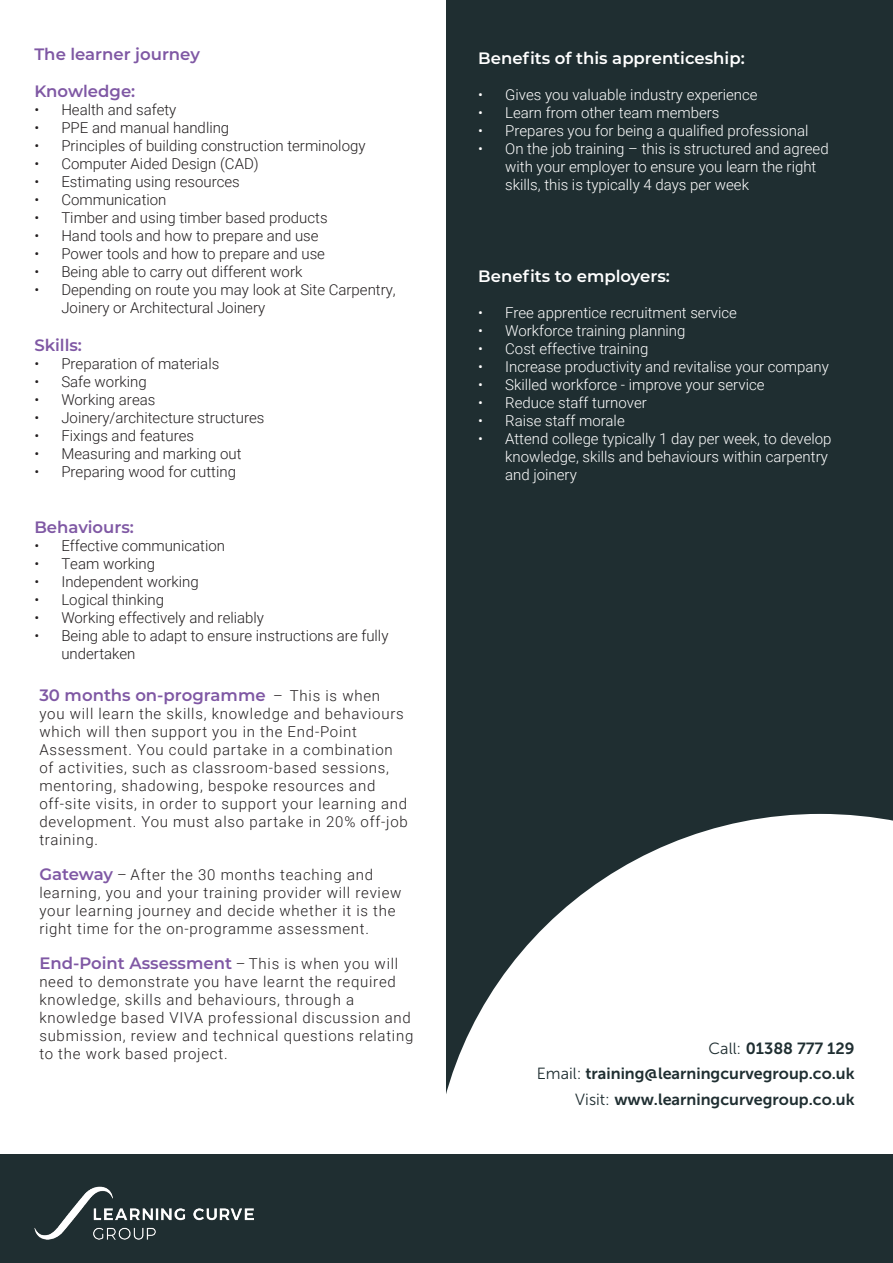
<style>
.page{position:relative;width:893px;height:1263px;background:#fff}
.page>*{position:absolute;margin:0;border:0;box-sizing:border-box;transform-origin:0 0}
.B1{font:600 16.5px "Montserrat";color:#7f58a4}
.t1{font:600 16.5px "Montserrat";color:#fff}
.t2{font:16.2px/25.3px "Museo Sans 700";color:#1f2e31;text-align:right}
.B1-2{font:300 15px/18px "Roboto";letter-spacing:.05em;color:#231f20}
.B1-3{font:300 15px/18px "Roboto";color:#231f20}
.t3{font:300 15px/18px "Roboto";color:#fff}
.s1{font-family:"Roboto";font-weight:300;font-size:15px;color:#231f20}
.s2{font-family:"Montserrat";font-weight:600;font-size:16.5px;color:#7f58a4}
.s3{font-family:"Museo Sans 300"}
</style>
<div class="page">
<div style="left:446px;top:0;width:447px;height:1263px;background:#1f2e31"></div>
<svg style="left:446px;top:814px;width:447px;height:340px;fill:#fff"></svg>
<div style="left:0;top:1154px;width:893px;height:109px;background:#1f2e31"></div>
<img style="left:34px;top:1186px;width:219px;height:53px">
<p class="B1" style="left:34px;top:42px;width:167px">The learner journey</p>
<p class="B1" style="left:34px;top:80px;width:102px">Knowledge:</p>
<p class="B1-3" style="left:34px;top:100px;width:144px">• Health and safety</p>
<p class="B1-3" style="left:34px;top:118px;width:196px">• PPE and manual handling</p>
<p class="B1-3" style="left:34px;top:136px;width:333px">• Principles of building construction terminology</p>
<p class="B1-3" style="left:34px;top:154px;width:226px">• Computer Aided Design (CAD)</p>
<p class="B1-3" style="left:34px;top:172px;width:207px">• Estimating using resources</p>
<p class="B1-3" style="left:34px;top:190px;width:134px">• Communication</p>
<p class="B1-3" style="left:34px;top:208px;width:295px">• Timber and using timber based products</p>
<p class="B1-3" style="left:34px;top:226px;width:286px">• Hand tools and how to prepare and use</p>
<p class="B1-3" style="left:34px;top:244px;width:292px">• Power tools and how to prepare and use</p>
<p class="B1-3" style="left:34px;top:262px;width:270px">• Being able to carry out different work</p>
<p class="B1-3" style="left:61px;top:280px;width:336px;text-indent:-27px">• Depending on route you may look at Site Carpentry,<br>Joinery or Architectural Joinery</p>
<p class="B1" style="left:34px;top:334px;width:49px">Skills:</p>
<p class="B1-3" style="left:34px;top:354px;width:186px">• Preparation of materials</p>
<p class="B1-3" style="left:34px;top:372px;width:114px">• Safe working</p>
<p class="B1-3" style="left:34px;top:390px;width:123px">• Working areas</p>
<p class="B1-3" style="left:34px;top:408px;width:232px">• Joinery/architecture structures</p>
<p class="B1-3" style="left:34px;top:426px;width:161px">• Fixings and features</p>
<p class="B1-3" style="left:34px;top:444px;width:209px">• Measuring and marking out</p>
<p class="B1-3" style="left:34px;top:462px;width:203px">• Preparing wood for cutting</p>
<p class="B1" style="left:34px;top:515px;width:101px">Behaviours:</p>
<p class="B1-3" style="left:34px;top:536px;width:192px">• Effective communication</p>
<p class="B1-3" style="left:34px;top:554px;width:122px">• Team working</p>
<p class="B1-3" style="left:34px;top:572px;width:166px">• Independent working</p>
<p class="B1-3" style="left:34px;top:590px;width:131px">• Logical thinking</p>
<p class="B1-3" style="left:34px;top:608px;width:231px">• Working effectively and reliably</p>
<p class="B1-3" style="left:61px;top:626px;width:329px;text-indent:-27px">• Being able to adapt to ensure instructions are fully undertaken</p>
<p class="B1" style="left:39px;top:683px;width:342px">30 months on-programme <span class="s1">– This is when</span></p>
<p class="B1-2" style="left:39px;top:704px;width:370px">you will learn the skills, knowledge and behaviours which will then support you in the End-Point Assessment. You could partake in a combination of activities, such as classroom-based sessions, mentoring, shadowing, bespoke resources and off-site visits, in order to support your learning and development. You must also partake in 20% off-job training.</p>
<p class="B1-2" style="left:39px;top:865px;width:364px"><span class="s2">Gateway</span> – After the 30 months teaching and learning, you and your training provider will review your learning journey and decide whether it is the right time for the on-programme assessment.</p>
<p class="B1" style="left:39px;top:951px;width:360px">End-Point Assessment <span class="s1">– This is when you will</span></p>
<p class="B1-2" style="left:39px;top:972px;width:376px">need to demonstrate you have learnt the required knowledge, skills and behaviours, through a knowledge based VIVA professional discussion and submission, review and technical questions relating to the work based project.</p>
<p class="t1" style="left:478px;top:46px;width:268px">Benefits of this apprenticeship:</p>
<p class="t3" style="left:478px;top:85px;width:281px">• Gives you valuable industry experience</p>
<p class="t3" style="left:478px;top:103px;width:243px">• Learn from other team members</p>
<p class="t3" style="left:478px;top:121px;width:332px">• Prepares you for being a qualified professional</p>
<p class="t3" style="left:505px;top:139px;width:325px;text-indent:-27px">• On the job training – this is structured and agreed with your employer to ensure you learn the right skills, this is typically 4 days per week</p>
<p class="t1" style="left:478px;top:264px;width:193px">Benefits to employers:</p>
<p class="t3" style="left:478px;top:303px;width:260px">• Free apprentice recruitment service</p>
<p class="t3" style="left:478px;top:321px;width:209px">• Workforce training planning</p>
<p class="t3" style="left:478px;top:339px;width:172px">• Cost effective training</p>
<p class="t3" style="left:478px;top:357px;width:352px">• Increase productivity and revitalise your company</p>
<p class="t3" style="left:478px;top:375px;width:288px">• Skilled workforce - improve your service</p>
<p class="t3" style="left:478px;top:393px;width:170px">• Reduce staff turnover</p>
<p class="t3" style="left:478px;top:411px;width:148px">• Raise staff morale</p>
<p class="t3" style="left:505px;top:429px;width:328px;text-indent:-27px">• Attend college typically 1 day per week, to develop knowledge, skills and behaviours within carpentry and joinery</p>
<p class="t2" style="left:537px;top:1036px;width:319px"><span class="s3">Call:</span> 01388 777 129<br><span class="s3">Email:</span> training@learningcurvegroup.co.uk<br><span class="s3">Visit:</span> www.learningcurvegroup.co.uk</p>
</div>
